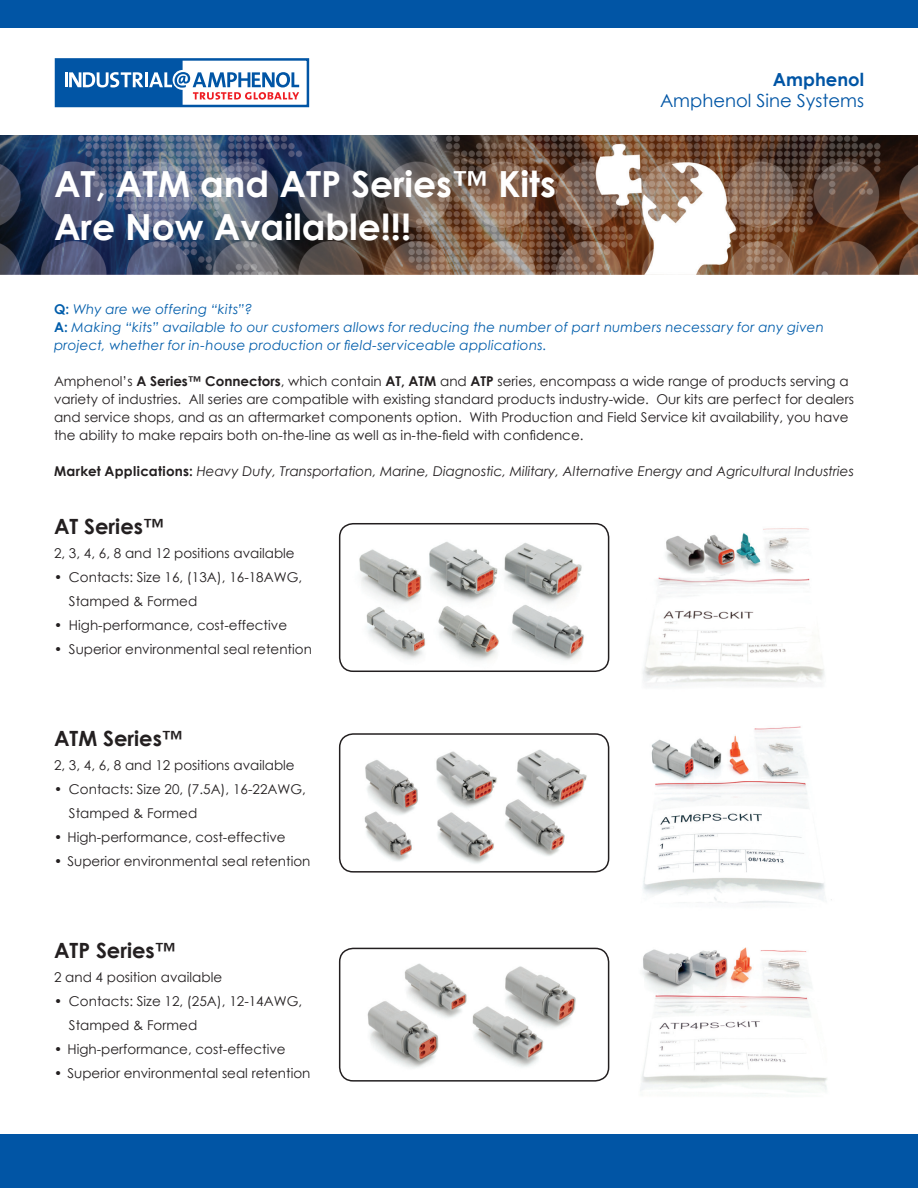
<style>
.page{position:relative;width:918px;height:1188px;background:#fff}
.page>*{position:absolute;margin:0;border:0;box-sizing:border-box;transform-origin:0 0}
.t1{font:700 36px/43.2px "Century Gothic";color:#fff}
.t2{font:700 21px "Century Gothic";color:#231f20}
.t3{font:18px "Century Gothic";color:#0155a5}
.t4{font:700 18px "Century Gothic";color:#0155a5}
.t5{font:13.5px/18px "Century Gothic";color:#231f20}
.t6{font:italic 13.5px/18px "Century Gothic";letter-spacing:.015em;color:#015dab}
.t7{font:italic 13.5px "Century Gothic";color:#231f20}
.s1{font-weight:700;font-style:normal}
.s2{font-weight:700}
</style>
<div class="page">
<img style="left:643px;top:528px;width:182px;height:159px">
<img style="left:643px;top:726px;width:189px;height:177px">
<img style="left:640px;top:947px;width:187px;height:147px">
<div style="left:0;top:1135px;width:918px;height:53px;background:#0155a5"></div>
<div style="left:0;top:0;width:918px;height:28px;background:#0155a5"></div>
<img style="left:0;top:135px;width:918px;height:139px">
<div style="left:55px;top:58px;width:254px;height:49px;border:3px solid #0155a5"></div>
<svg style="left:56px;top:59px;width:243px;height:47px"></svg>
<img style="left:341px;top:734px;width:268px;height:137px">
<div style="left:339px;top:733px;width:270px;height:140px;border:2px solid #231f20;border-radius:14px"></div>
<img style="left:340px;top:524px;width:269px;height:147px">
<div style="left:339px;top:523px;width:270px;height:149px;border:2px solid #231f20;border-radius:14px"></div>
<img style="left:340px;top:948px;width:269px;height:132px">
<div style="left:339px;top:948px;width:270px;height:134px;border:2px solid #231f20;border-radius:14px"></div>
<h1 class="t1" style="left:54px;top:161px;width:503px">AT, ATM and ATP Series™ Kits<br>Are Now Available!!!</h1>
<h3 class="t4" style="left:773px;top:65px;width:93px">Amphenol</h3>
<h3 class="t3" style="left:660px;top:88px;width:206px">Amphenol Sine Systems</h3>
<p class="t6" style="left:54px;top:300px;width:771px"><span class="s1">Q:</span> Why are we offering “kits”?<br><span class="s1">A:</span> Making “kits” available to our customers allows for reducing the number of part numbers necessary for any given project, whether for in-house production or field-serviceable applications.</p>
<p class="t5" style="left:54px;top:372px;width:802px">Amphenol’s <span class="s2">A Series™ Connectors</span>, which contain <span class="s2">AT, ATM</span> and <span class="s2">ATP</span> series, encompass a wide range of products serving a variety of industries. All series are compatible with existing standard products industry-wide. Our kits are perfect for dealers and service shops, and as an aftermarket components option. With Production and Field Service kit availability, you have the ability to make repairs both on-the-line as well as in-the-field with confidence.</p>
<p class="t7" style="left:54px;top:461px;width:801px"><span class="s1">Market Applications:</span> Heavy Duty, Transportation, Marine, Diagnostic, Military, Alternative Energy and Agricultural Industries</p>
<h2 class="t2" style="left:54px;top:511px;width:112px">AT Series™</h2>
<p class="t5" style="left:54px;top:544px;width:242px">2, 3, 4, 6, 8 and 12 positions available</p>
<p class="t5" style="left:69px;top:565px;width:235px;line-height:24px;text-indent:-15px">• Contacts: Size 16, (13A), 16-18AWG,<br>Stamped &amp; Formed</p>
<p class="t5" style="left:54px;top:616px;width:235px">• High-performance, cost-effective</p>
<p class="t5" style="left:54px;top:640px;width:260px">• Superior environmental seal retention</p>
<h2 class="t2" style="left:54px;top:722px;width:130px">ATM Series™</h2>
<p class="t5" style="left:54px;top:756px;width:242px">2, 3, 4, 6, 8 and 12 positions available</p>
<p class="t5" style="left:69px;top:777px;width:238px;line-height:24px;text-indent:-15px">• Contacts: Size 20, (7.5A), 16-22AWG,<br>Stamped &amp; Formed</p>
<p class="t5" style="left:54px;top:828px;width:233px">• High-performance, cost-effective</p>
<p class="t5" style="left:54px;top:852px;width:258px">• Superior environmental seal retention</p>
<h2 class="t2" style="left:54px;top:934px;width:123px">ATP Series™</h2>
<p class="t5" style="left:54px;top:968px;width:170px">2 and 4 position available</p>
<p class="t5" style="left:69px;top:989px;width:235px;line-height:24px;text-indent:-15px">• Contacts: Size 12, (25A), 12-14AWG,<br>Stamped &amp; Formed</p>
<p class="t5" style="left:54px;top:1040px;width:233px">• High-performance, cost-effective</p>
<p class="t5" style="left:54px;top:1064px;width:258px">• Superior environmental seal retention</p>
</div>
